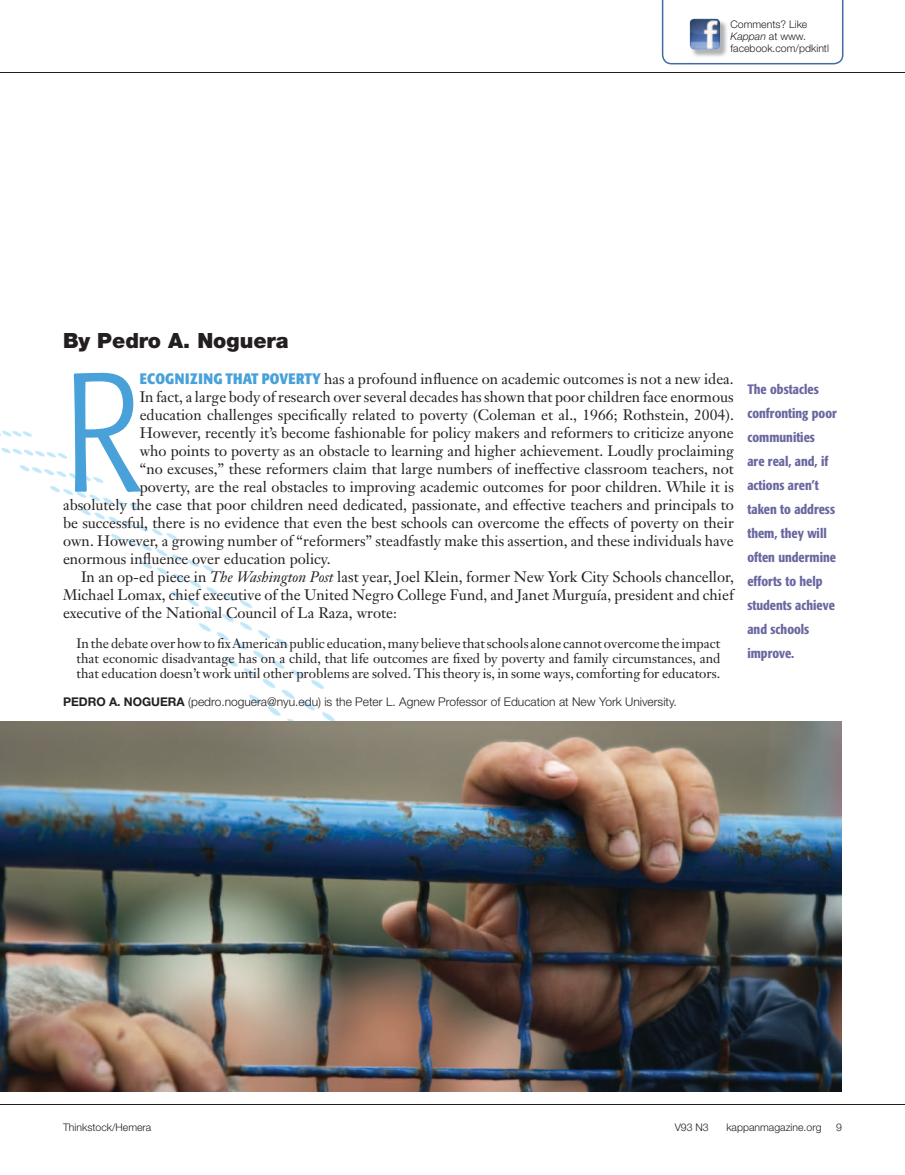
<style>
.page{position:relative;width:905px;height:1175px;background:#fff}
.page>*{position:absolute;margin:0;border:0;box-sizing:border-box;transform-origin:0 0}
.t1{font:300 condensed 167.4px "Formata";color:#48a1d9}
.t2{font:900 21px "Helvetica Neue";color:#231f20}
.t3{font:15px "Janson Text";color:#231f20}
.t4{font:13.5px/15px "Janson Text";color:#231f20;text-align:justify}
.t5{font:500 condensed 13.5px/24px "Formata";color:#6967a0}
.t6{font:300 12px "Helvetica Neue";color:#231f20}
.t7{font:300 10.5px/12px "Helvetica Neue";color:#231f20}
.s1{font-style:italic}
.s2{font-family:"Formata";font-weight:700;font-stretch:condensed;color:#48a1d9}
.s3{font-weight:700}
</style>
<div class="page">
<hr style="left:0;top:72px;width:904px;height:1px;background:#231f20">
<hr style="left:0;top:1103px;width:904px;height:1px;background:#231f20">
<img style="left:0;top:430px;width:335px;height:291px">
<img style="left:0;top:721px;width:842px;height:370px">
<svg style="left:661px;top:0;width:182px;height:64px"></svg>
<img style="left:691px;top:20px;width:37px;height:37px">
<img style="left:689px;top:19px;width:31px;height:30px">
<p class="t7" style="left:730px;top:18px;width:100px">Comments? Like<br><span class="s1">Kappan</span> at www. facebook.com/pdkintl</p>
<h2 class="t2" style="left:63px;top:327px;width:227px">By Pedro A. Noguera</h2>
<h1 class="t1" style="left:63px;top:337px;width:78px">R</h1>
<p class="t3" style="left:140px;top:369px;width:595px"><span class="s2">ECOGNIZING THAT POVERTY</span> has a profound influence on academic outcomes is not a new idea.</p>
<p class="t3" style="left:140px;top:387px;width:595px">In fact, a large body of research over several decades has shown that poor children face enormous</p>
<p class="t3" style="left:140px;top:405px;width:595px">education challenges specifically related to poverty (Coleman et al., 1966; Rothstein, 2004).</p>
<p class="t3" style="left:140px;top:423px;width:595px">However, recently it’s become fashionable for policy makers and reformers to criticize anyone</p>
<p class="t3" style="left:140px;top:441px;width:595px">who points to poverty as an obstacle to learning and higher achievement. Loudly proclaiming</p>
<p class="t3" style="left:140px;top:459px;width:595px">“no excuses,” these reformers claim that large numbers of ineffective classroom teachers, not</p>
<p class="t3" style="left:140px;top:477px;width:595px">poverty, are the real obstacles to improving academic outcomes for poor children. While it is</p>
<p class="t3" style="left:63px;top:495px;width:672px">absolutely the case that poor children need dedicated, passionate, and effective teachers and principals to</p>
<p class="t3" style="left:63px;top:513px;width:672px">be successful, there is no evidence that even the best schools can overcome the effects of poverty on their</p>
<p class="t3" style="left:63px;top:531px;width:672px">own. However, a growing number of “reformers” steadfastly make this assertion, and these individuals have</p>
<p class="t3" style="left:63px;top:549px;width:269px">enormous influence over education policy.</p>
<p class="t3" style="left:81px;top:567px;width:654px">In an op-ed piece in <span class="s1">The Washington Post</span> last year, Joel Klein, former New York City Schools chancellor,</p>
<p class="t3" style="left:63px;top:585px;width:672px">Michael Lomax, chief executive of the United Negro College Fund, and Janet Murguía, president and chief</p>
<p class="t3" style="left:63px;top:603px;width:335px">executive of the National Council of La Raza, wrote:</p>
<p class="t4" style="left:76px;top:635px;width:645px">In the debate over how to fix American public education, many believe that schools alone cannot overcome the impact that economic disadvantage has on a child, that life outcomes are fixed by poverty and family circumstances, and that education doesn’t work until other problems are solved. This theory is, in some ways, comforting for educators.</p>
<p class="t6" style="left:63px;top:694px;width:615px"><span class="s3">PEDRO A. NOGUERA</span> (pedro.noguera@nyu.edu) is the Peter L. Agnew Professor of Education at New York University.</p>
<p class="t5" style="left:747px;top:377px;width:91px">The obstacles confronting poor communities<br>are real, and, if actions aren’t taken to address them, they will often undermine efforts to help students achieve and schools improve.</p>
<p class="t7" style="left:63px;top:1120px;width:90px">Thinkstock/Hemera</p>
<p class="t7" style="left:674px;top:1120px;width:36px">V93 N3</p>
<p class="t7" style="left:726px;top:1120px;width:97px">kappanmagazine.org</p>
<p class="t7" style="left:836px;top:1120px;width:7px">9</p>
</div>
